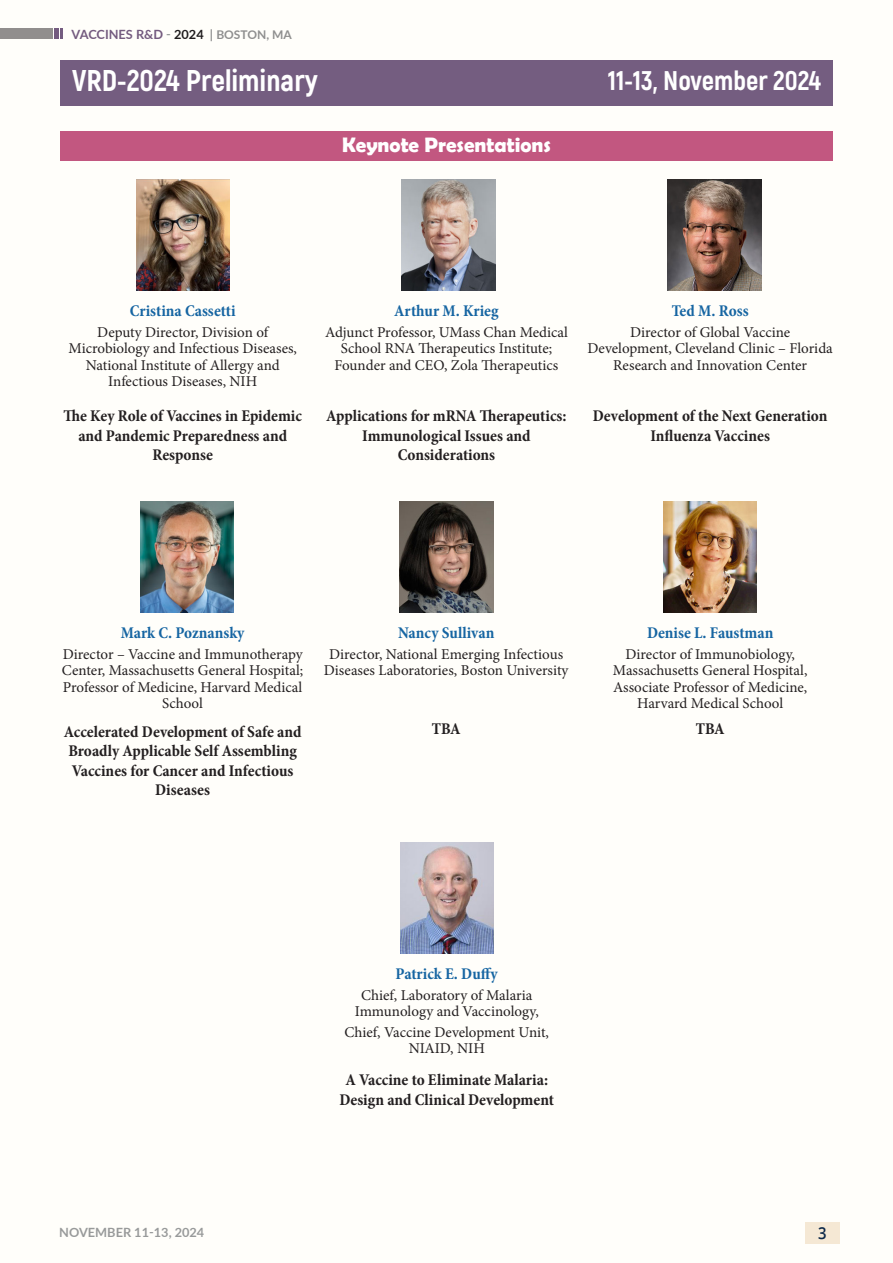
<style>
.page{position:relative;width:893px;height:1263px;background:#fffefa}
.page>*{position:absolute;margin:0;border:0;box-sizing:border-box;transform-origin:0 0}
.t1{font:800 30px "Akrobat";color:#fff}
.t2{font:800 27px "Akrobat";color:#fff}
.t3{font:700 21px "Berlin Sans FB Demi";color:#fff}
.t4{font:700 condensed 16.5px/19.5px "Minion Pro";color:#231f20;text-align:center}
.t5{font:700 condensed 16.5px "Minion Pro";color:#1665a2}
.t6{font:600 16.5px "Open Sans";color:#0d2949;scale:.9 1}
.t7{font:15px/16.5px "Minion Pro";color:#231f20;text-align:center}
.t8{font:700 12.75px "Lato";color:#745b7f}
.t9{font:700 12.75px "Lato";color:#989a9a}
.s1{color:#989a9a}
.s2{color:#201d1e}
.s3{color:#8f8f8f}
.s4{font-size:12px;color:#8f8f8f}
</style>
<div class="page">
<div style="left:54px;top:29px;width:5px;height:10px;background:#745b7f"></div>
<svg style="left:60px;top:29px;width:3px;height:10px"></svg>
<div style="left:0;top:29px;width:53px;height:10px;background:#918e8d"></div>
<div style="left:805px;top:1222px;width:34px;height:21px;background:#f5e8d4"></div>
<div style="left:60px;top:60px;width:773px;height:45px;background:#745d80"></div>
<div style="left:60px;top:131px;width:773px;height:30px;background:#c25780"></div>
<img style="left:136px;top:179px;width:94px;height:111px">
<img style="left:400px;top:842px;width:94px;height:111px">
<img style="left:402px;top:179px;width:93px;height:111px">
<img style="left:668px;top:179px;width:93px;height:111px">
<img style="left:399px;top:501px;width:94px;height:111px">
<img style="left:663px;top:501px;width:94px;height:111px">
<img style="left:140px;top:501px;width:94px;height:111px">
<p class="t8" style="left:72px;top:25px;width:222px">VACCINES R&amp;D <span class="s1">-</span> <span class="s2">2024</span> <span class="s3">|</span> <span class="s4">BOSTON, MA</span></p>
<p class="t1" style="left:72px;top:61px;width:247px">VRD-2024 Preliminary</p>
<p class="t2" style="left:608px;top:63px;width:215px">11-13, November 2024</p>
<p class="t3" style="left:342px;top:133px;width:210px">Keynote Presentations</p>
<p class="t5" style="left:130px;top:299px;width:107px">Cristina Cassetti</p>
<p class="t7" style="left:69px;top:324px;width:230px">Deputy Director, Division of<br>Microbiology and Infectious Diseases,<br>National Institute of Allergy and<br>Infectious Diseases, NIH</p>
<p class="t4" style="left:64px;top:406px;width:240px">The Key Role of Vaccines in Epidemic and Pandemic Preparedness and<br>Response</p>
<p class="t5" style="left:394px;top:299px;width:106px">Arthur M. Krieg</p>
<p class="t7" style="left:325px;top:324px;width:244px">Adjunct Professor, UMass Chan Medical<br>School RNA Therapeutics Institute;<br>Founder and CEO, Zola Therapeutics</p>
<p class="t5" style="left:672px;top:299px;width:78px">Ted M. Ross</p>
<p class="t7" style="left:587px;top:324px;width:247px">Director of Global Vaccine<br>Development, Cleveland Clinic – Florida<br>Research and Innovation Center</p>
<p class="t4" style="left:326px;top:406px;width:242px">Applications for mRNA Therapeutics:<br>Immunological Issues and<br>Considerations</p>
<p class="t4" style="left:593px;top:406px;width:236px">Development of the Next Generation<br>Influenza Vaccines</p>
<p class="t5" style="left:121px;top:621px;width:125px">Mark C. Poznansky</p>
<p class="t7" style="left:62px;top:646px;width:243px">Director – Vaccine and Immunotherapy<br>Center, Massachusetts General Hospital;<br>Professor of Medicine, Harvard Medical<br>School</p>
<p class="t4" style="left:64px;top:722px;width:239px">Accelerated Development of Safe and<br>Broadly Applicable Self Assembling<br>Vaccines for Cancer and Infectious<br>Diseases</p>
<p class="t5" style="left:398px;top:621px;width:98px">Nancy Sullivan</p>
<p class="t7" style="left:324px;top:646px;width:246px">Director, National Emerging Infectious<br>Diseases Laboratories, Boston University</p>
<p class="t4" style="left:432px;top:719px;width:30px">TBA</p>
<p class="t5" style="left:647px;top:621px;width:128px">Denise L. Faustman</p>
<p class="t7" style="left:613px;top:646px;width:196px">Director of Immunobiology,<br>Massachusetts General Hospital,<br>Associate Professor of Medicine,<br>Harvard Medical School</p>
<p class="t4" style="left:696px;top:719px;width:30px">TBA</p>
<p class="t9" style="left:59px;top:1223px;width:147px">NOVEMBER 11-13, 2024</p>
<p class="t5" style="left:396px;top:962px;width:104px">Patrick E. Duffy</p>
<p class="t7" style="left:355px;top:987px;width:185px">Chief, Laboratory of Malaria<br>Immunology and Vaccinology,</p>
<p class="t7" style="left:344px;top:1024px;width:206px">Chief, Vaccine Development Unit,<br>NIAID, NIH</p>
<p class="t4" style="left:339px;top:1070px;width:216px">A Vaccine to Eliminate Malaria:<br>Design and Clinical Development</p>
<p class="t6" style="left:818px;top:1222px;width:11px">3</p>
</div>
